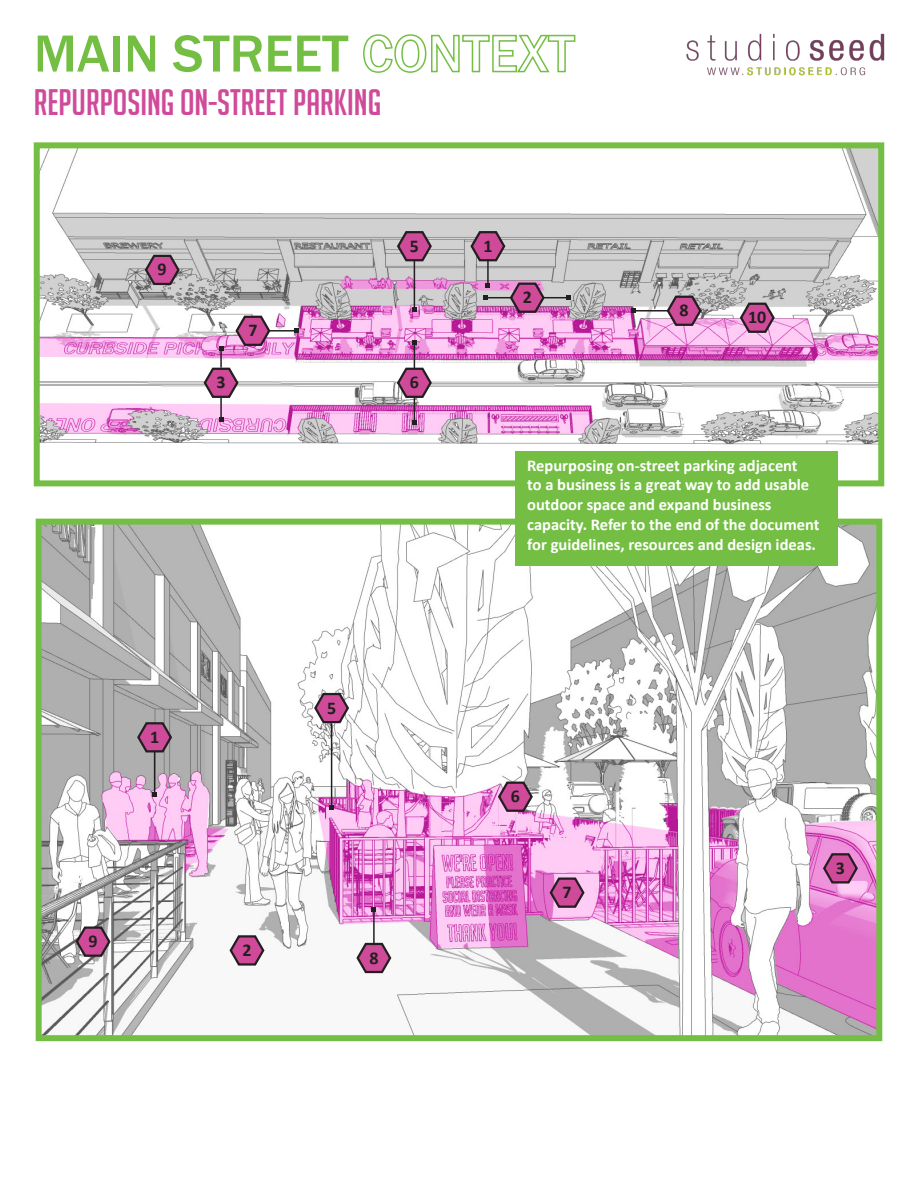
<style>
.page{position:relative;width:918px;height:1188px;background:#fff}
.page>*{position:absolute;margin:0;border:0;box-sizing:border-box;transform-origin:0 0}
.t1{font:500 54px "Franklin Gothic";color:#74bf43}
.t2{font:36px "Big Noodle Titling";color:#d04a9a}
.t3{font:700 18px "Calibri";color:#231f20}
.t4{font:700 16.5px/19.8px "Calibri";color:#fff}
</style>
<div class="page">
<img style="left:41px;top:149px;width:836px;height:330px">
<div style="left:34px;top:142px;width:850px;height:344px;border:6px solid #74bf43"></div>
<img style="left:43px;top:526px;width:832px;height:508px">
<div style="left:36px;top:519px;width:846px;height:522px;border:6px solid #74bf43"></div>
<img style="left:686px;top:33px;width:199px;height:43px">
<svg style="left:136px;top:720px;width:37px;height:34px"></svg>
<hr style="left:154px;top:752px;width:1px;height:43px;background:#231f20">
<svg style="left:153px;top:793px;width:4px;height:4px"></svg>
<svg style="left:228px;top:933px;width:38px;height:34px"></svg>
<hr style="left:331px;top:723px;width:1px;height:84px;background:#231f20">
<svg style="left:330px;top:805px;width:4px;height:4px"></svg>
<svg style="left:497px;top:780px;width:37px;height:33px"></svg>
<svg style="left:469px;top:229px;width:38px;height:33px"></svg>
<hr style="left:487px;top:260px;width:2px;height:25px;background:#231f20">
<svg style="left:396px;top:229px;width:37px;height:33px"></svg>
<hr style="left:414px;top:260px;width:1px;height:49px;background:#231f20">
<svg style="left:412px;top:307px;width:4px;height:5px"></svg>
<svg style="left:484px;top:281px;width:86px;height:33px"></svg>
<svg style="left:822px;top:851px;width:37px;height:34px"></svg>
<svg style="left:202px;top:366px;width:38px;height:33px"></svg>
<hr style="left:220px;top:398px;width:2px;height:21px;background:#231f20">
<svg style="left:219px;top:417px;width:4px;height:5px"></svg>
<hr style="left:220px;top:348px;width:2px;height:20px;background:#231f20">
<svg style="left:219px;top:346px;width:4px;height:4px"></svg>
<svg style="left:396px;top:341px;width:37px;height:83px"></svg>
<svg style="left:313px;top:691px;width:37px;height:33px"></svg>
<svg style="left:234px;top:314px;width:38px;height:33px"></svg>
<hr style="left:268px;top:330px;width:29px;height:2px;background:#231f20">
<svg style="left:294px;top:329px;width:5px;height:4px"></svg>
<svg style="left:548px;top:876px;width:38px;height:33px"></svg>
<svg style="left:665px;top:294px;width:38px;height:33px"></svg>
<hr style="left:634px;top:310px;width:35px;height:2px;background:#231f20">
<svg style="left:632px;top:309px;width:4px;height:4px"></svg>
<svg style="left:355px;top:941px;width:38px;height:33px"></svg>
<hr style="left:373px;top:910px;width:2px;height:35px;background:#231f20">
<svg style="left:372px;top:908px;width:4px;height:4px"></svg>
<svg style="left:74px;top:925px;width:38px;height:33px"></svg>
<svg style="left:143px;top:253px;width:38px;height:33px"></svg>
<svg style="left:739px;top:301px;width:37px;height:33px"></svg>
<div style="left:515px;top:451px;width:322px;height:115px;background:#74bf43"></div>
<p class="t1" style="left:34px;top:20px;width:542px">MAIN STREET CONTEXT</p>
<p class="t2" style="left:34px;top:83px;width:349px">REPURPOSING ON-STREET PARKING</p>
<p class="t3" style="left:158px;top:257px;width:11px">9</p>
<p class="t3" style="left:248px;top:318px;width:11px">7</p>
<p class="t3" style="left:410px;top:233px;width:11px">5</p>
<p class="t3" style="left:483px;top:233px;width:11px">1</p>
<p class="t3" style="left:217px;top:370px;width:11px">3</p>
<p class="t3" style="left:410px;top:370px;width:11px">6</p>
<p class="t3" style="left:523px;top:285px;width:11px">2</p>
<p class="t3" style="left:680px;top:298px;width:11px">8</p>
<p class="t3" style="left:748px;top:305px;width:20px">10</p>
<p class="t4" style="left:527px;top:455px;width:294px">Repurposing on-street parking adjacent<br>to a business is a great way to add usable outdoor space and expand business capacity. Refer to the end of the document for guidelines, resources and design ideas.</p>
<p class="t3" style="left:150px;top:724px;width:11px">1</p>
<p class="t3" style="left:89px;top:928px;width:11px">9</p>
<p class="t3" style="left:327px;top:695px;width:11px">5</p>
<p class="t3" style="left:242px;top:937px;width:11px">2</p>
<p class="t3" style="left:369px;top:945px;width:11px">8</p>
<p class="t3" style="left:511px;top:784px;width:11px">6</p>
<p class="t3" style="left:563px;top:879px;width:11px">7</p>
<p class="t3" style="left:836px;top:855px;width:11px">3</p>
</div>
